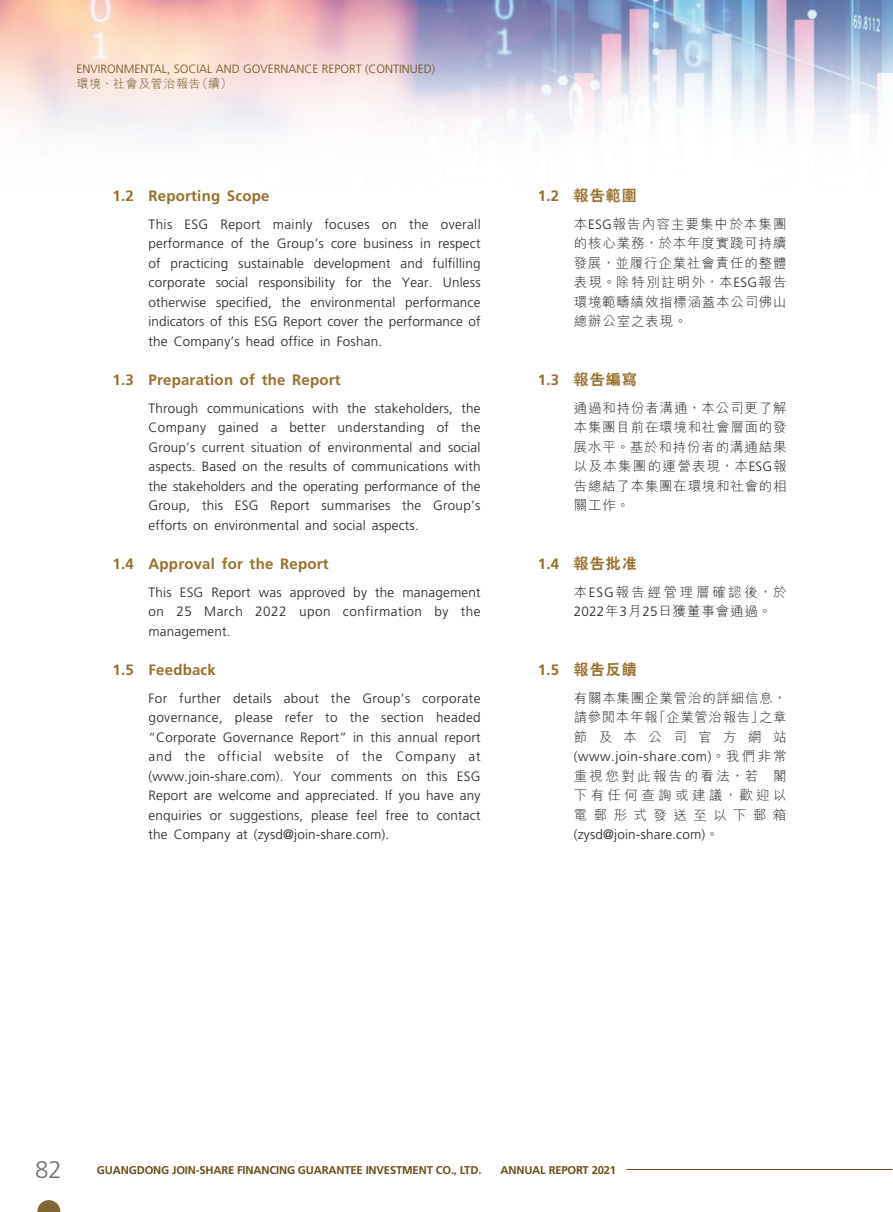
<style>
.page{position:relative;width:893px;height:1212px;background:#fff}
.page>*{position:absolute;margin:0;border:0;box-sizing:border-box;transform-origin:0 0}
.t1{font:300 24px "Frutiger LT Std";color:#6c6d70}
._04___H2{font:700 15px "Frutiger LT Std";letter-spacing:.015em;color:#977029}
._04___H2-2{font:800 15px "C Hei 2 HK";letter-spacing:.065em;color:#977029}
._13_____P4{font:300 13.5px/19.5px "Frutiger LT Std";letter-spacing:.015em;color:#231f20;text-align:justify}
._13_____P4-2{font:300 13.5px/19.5px "M Hei HK";letter-spacing:.065em;color:#231f20;text-align:justify}
._13_____P4-3{font:300 13.5px/19.5px "M Hei HK";letter-spacing:.19em;color:#231f20}
.t2{font:300 12px "Frutiger LT Std";color:#6a4f14}
.t3{font:300 12px "M Hei HK";letter-spacing:.05em;color:#6a4f14}
.t4{font:700 11.25px "Frutiger LT Std";letter-spacing:-.015em;color:#6a4f14}
.s1{font-family:"Frutiger LT Std";font-weight:700}
.s2{font-family:"Frutiger LT Std"}
</style>
<div class="page">
<img style="left:0;top:0;width:892px;height:1212px">
<hr style="left:626px;top:1169px;width:266px;height:1px;background:#6a4f14">
<svg style="left:37px;top:1200px;width:23px;height:12px"></svg>
<p class="t2" style="left:77px;top:62px;width:360px">ENVIRONMENTAL, SOCIAL AND GOVERNANCE REPORT (CONTINUED)</p>
<p class="t3" style="left:77px;top:75px;width:157px">環境、社會及管治報告（續）</p>
<p class="_04___H2" style="left:113px;top:186px;width:158px">1.2 Reporting Scope</p>
<p class="_13_____P4" style="left:149px;top:214px;width:334px">This ESG Report mainly focuses on the overall performance of the Group’s core business in respect of practicing sustainable development and fulfilling corporate social responsibility for the Year. Unless otherwise specified, the environmental performance indicators of this ESG Report cover the performance of the Company’s head office in Foshan.</p>
<p class="_04___H2" style="left:113px;top:370px;width:230px">1.3 Preparation of the Report</p>
<p class="_13_____P4" style="left:149px;top:398px;width:334px">Through communications with the stakeholders, the Company gained a better understanding of the Group’s current situation of environmental and social aspects. Based on the results of communications with the stakeholders and the operating performance of the Group, this ESG Report summarises the Group’s efforts on environmental and social aspects.</p>
<p class="_04___H2" style="left:113px;top:554px;width:218px">1.4 Approval for the Report</p>
<p class="_13_____P4" style="left:149px;top:582px;width:334px">This ESG Report was approved by the management on 25 March 2022 upon confirmation by the management.</p>
<p class="_04___H2" style="left:113px;top:660px;width:105px">1.5 Feedback</p>
<p class="_13_____P4" style="left:149px;top:688px;width:334px">For further details about the Group’s corporate governance, please refer to the section headed “Corporate Governance Report” in this annual report and the official website of the Company at (www.join-share.com). Your comments on this ESG Report are welcome and appreciated. If you have any enquiries or suggestions, please feel free to contact the Company at (zysd@join-share.com).</p>
<p class="_04___H2-2" style="left:538px;top:185px;width:100px"><span class="s1">1.2</span> 報告範圍</p>
<p class="_13_____P4-2" style="left:574px;top:213px;width:214px">本<span class="s2">ESG</span>報告內容主要集中於本集團的核心業務，於本年度實踐可持續發展，並履行企業社會責任的整體表現。除特別註明外，本<span class="s2">ESG</span>報告環境範疇績效指標涵蓋本公司佛山總辦公室之表現。</p>
<p class="_04___H2-2" style="left:538px;top:369px;width:100px"><span class="s1">1.3</span> 報告編寫</p>
<p class="_13_____P4-2" style="left:574px;top:397px;width:214px">通過和持份者溝通，本公司更了解本集團目前在環境和社會層面的發展水平。基於和持份者的溝通結果以及本集團的運營表現，本<span class="s2">ESG</span>報告總結了本集團在環境和社會的相關工作。</p>
<p class="_04___H2-2" style="left:538px;top:553px;width:100px"><span class="s1">1.4</span> 報告批准</p>
<p class="_13_____P4-3" style="left:574px;top:581px;width:214px">本<span class="s2">ESG</span>報告經管理層確認後，於<br><span class="s2">2022</span>年<span class="s2">3</span>月<span class="s2">25</span>日獲董事會通過。</p>
<p class="_04___H2-2" style="left:538px;top:659px;width:100px"><span class="s1">1.5</span> 報告反饋</p>
<p class="_13_____P4-2" style="left:574px;top:687px;width:214px">有關本集團企業管治的詳細信息，請參閱本年報「企業管治報告」之章節及本公司官方網站<span class="s2">(www.join-share.com)</span>。我們非常重視您對此報告的看法，若 閣下有任何查詢或建議，歡迎以電郵形式發送至以下郵箱<span class="s2">(zysd@join-share.com)</span>。</p>
<h1 class="t1" style="left:35px;top:1156px;width:28px">82</h1>
<p class="t4" style="left:97px;top:1163px;width:386px">GUANGDONG JOIN-SHARE FINANCING GUARANTEE INVESTMENT CO., LTD.</p>
<p class="t4" style="left:500px;top:1163px;width:117px">ANNUAL REPORT 2021</p>
</div>
